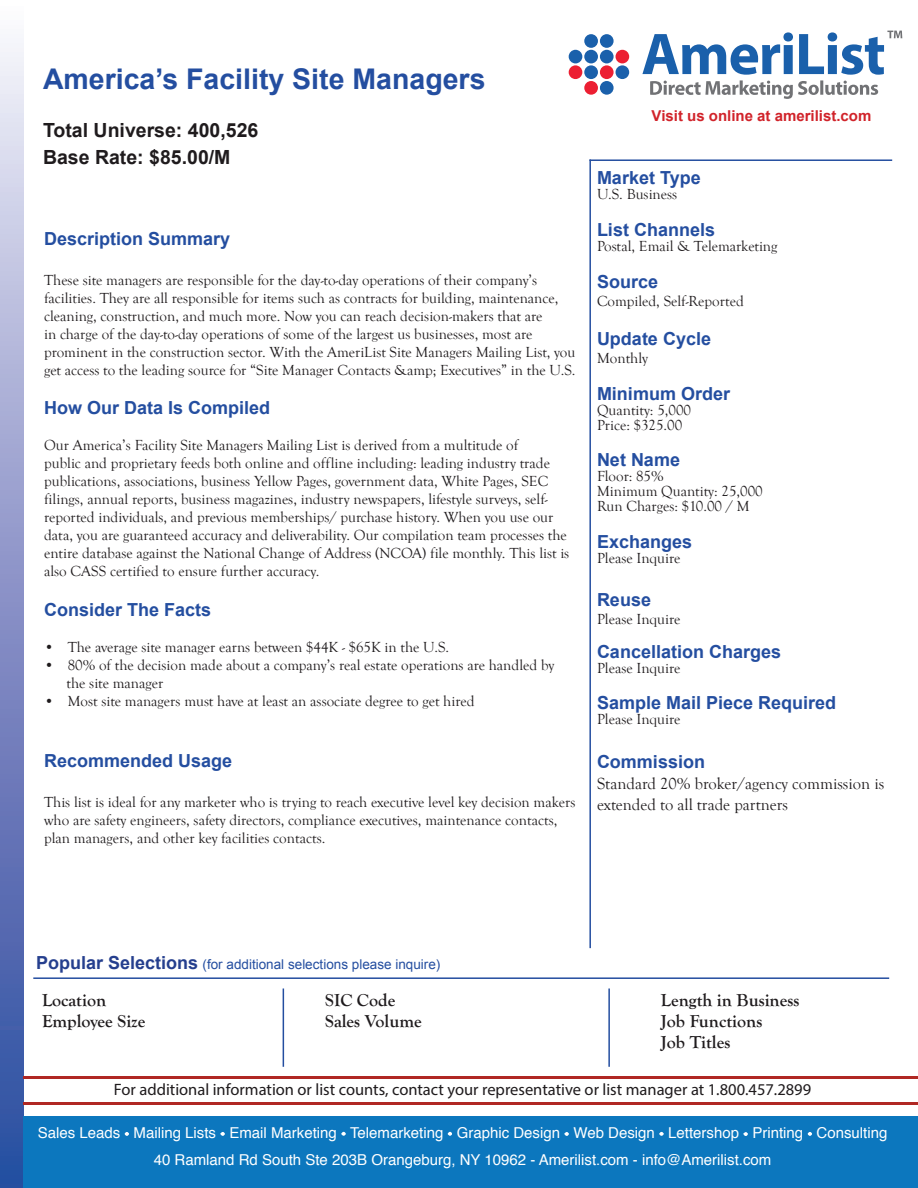
<style>
.page{position:relative;width:918px;height:1188px;background:#fff}
.page>*{position:absolute;margin:0;border:0;box-sizing:border-box;transform-origin:0 0}
.t1{font:700 28.5px "Arial";color:#244ea0}
.t2{font:700 19.5px "Arial";color:#1f1b1d}
.t3{font:700 18px "Arial";color:#244ea0}
.t4{font:700 18px "Goudy Old Style T";color:#1f1b1d}
.t5{font:16.5px "Myriad Pro";color:#1f1b1d}
.t6{font:16.5px/21px "Goudy Old Style T";color:#1f1b1d}
.t7{font:15px/18px "Goudy Old Style T";color:#1f1b1d}
.t8{font:15px "Helvetica";color:#fff}
.t9{font:700 15px "Arial";color:#d1232a}
.t10{font:13.5px "Arial";color:#244ea0}
.s1{font-weight:700;font-size:18px;color:#253f8e}
</style>
<div class="page">
<div style="left:0;top:1px;width:24px;height:1187px;background:linear-gradient(to bottom,#f5eff8,#25439c)"></div>
<div style="left:584px;top:34px;width:14px;height:14px;background:#1a60ab;border-radius:50%"></div>
<div style="left:584px;top:50px;width:14px;height:13px;background:#1a60ab;border-radius:50%"></div>
<div style="left:584px;top:65px;width:14px;height:14px;background:#1a60ab;border-radius:50%"></div>
<div style="left:584px;top:81px;width:14px;height:14px;background:#ec1f32;border-radius:50%"></div>
<div style="left:600px;top:34px;width:14px;height:14px;background:#1a60ab;border-radius:50%"></div>
<div style="left:600px;top:50px;width:14px;height:13px;background:#1a60ab;border-radius:50%"></div>
<div style="left:600px;top:65px;width:14px;height:14px;background:#ec1f32;border-radius:50%"></div>
<div style="left:600px;top:81px;width:14px;height:14px;background:#1a60ab;border-radius:50%"></div>
<div style="left:616px;top:50px;width:13px;height:13px;background:#ec1f32;border-radius:50%"></div>
<svg style="left:642px;top:31px;width:260px;height:68px"></svg>
<div style="left:616px;top:65px;width:13px;height:14px;background:#1a60ab;border-radius:50%"></div>
<div style="left:569px;top:50px;width:13px;height:13px;background:#1a60ab;border-radius:50%"></div>
<div style="left:569px;top:65px;width:13px;height:14px;background:#ec1f32;border-radius:50%"></div>
<hr style="left:24px;top:1102px;width:894px;height:2px;background:#b02823">
<div style="left:24px;top:1117px;width:894px;height:71px;background:#0c77be"></div>
<hr style="left:589px;top:159px;width:303px;height:2px;background:#244ea0">
<hr style="left:589px;top:159px;width:2px;height:789px;background:#244ea0">
<svg style="left:125px;top:1132px;width:4px;height:4px"></svg>
<svg style="left:221px;top:1132px;width:4px;height:4px"></svg>
<svg style="left:342px;top:1132px;width:4px;height:4px"></svg>
<svg style="left:448px;top:1132px;width:4px;height:4px"></svg>
<svg style="left:565px;top:1132px;width:4px;height:4px"></svg>
<svg style="left:660px;top:1132px;width:4px;height:4px"></svg>
<svg style="left:744px;top:1132px;width:4px;height:4px"></svg>
<svg style="left:808px;top:1132px;width:4px;height:4px"></svg>
<hr style="left:24px;top:1076px;width:894px;height:3px;background:#b02823">
<hr style="left:33px;top:977px;width:856px;height:2px;background:#244ea0">
<hr style="left:283px;top:988px;width:1px;height:79px;background:#244ea0">
<hr style="left:608px;top:988px;width:2px;height:79px;background:#244ea0">
<p class="t1" style="left:43px;top:60px;width:444px">America’s Facility Site Managers</p>
<p class="t2" style="left:43px;top:117px;width:217px">Total Universe: 400,526</p>
<p class="t2" style="left:43px;top:144px;width:189px">Base Rate: $85.00/M</p>
<p class="t3" style="left:44px;top:227px;width:188px">Description Summary</p>
<p class="t7" style="left:44px;top:271px;width:533px">These site managers are responsible for the day-to-day operations of their company’s facilities. They are all responsible for items such as contracts for building, maintenance, cleaning, construction, and much more. Now you can reach decision-makers that are<br>in charge of the day-to-day operations of some of the largest us businesses, most are prominent in the construction sector. With the AmeriList Site Managers Mailing List, you get access to the leading source for “Site Manager Contacts &amp;amp; Executives” in the U.S.</p>
<p class="t3" style="left:44px;top:396px;width:228px">How Our Data Is Compiled</p>
<p class="t7" style="left:44px;top:437px;width:527px">Our America’s Facility Site Managers Mailing List is derived from a multitude of<br>public and proprietary feeds both online and offline including: leading industry trade publications, associations, business Yellow Pages, government data, White Pages, SEC filings, annual reports, business magazines, industry newspapers, lifestyle surveys, self&shy;reported individuals, and previous memberships/ purchase history. When you use our data, you are guaranteed accuracy and deliverability. Our compilation team processes the entire database against the National Change of Address (NCOA) file monthly. This list is also CASS certified to ensure further accuracy.</p>
<p class="t3" style="left:44px;top:598px;width:169px">Consider The Facts</p>
<p class="t7" style="left:44px;top:638px;width:407px">• The average site manager earns between $44K - $65K in the U.S.</p>
<p class="t7" style="left:67px;top:656px;width:489px;text-indent:-23px">• 80% of the decision made about a company’s real estate operations are handled by the site manager</p>
<p class="t7" style="left:44px;top:692px;width:432px">• Most site managers must have at least an associate degree to get hired</p>
<p class="t3" style="left:44px;top:749px;width:190px">Recommended Usage</p>
<p class="t7" style="left:44px;top:793px;width:533px">This list is ideal for any marketer who is trying to reach executive level key decision makers who are safety engineers, safety directors, compliance executives, maintenance contacts, plan managers, and other key facilities contacts.</p>
<p class="t9" style="left:652px;top:106px;width:221px">Visit us online at amerilist.com</p>
<p class="t3" style="left:597px;top:166px;width:105px">Market Type</p>
<p class="t7" style="left:597px;top:186px;width:82px">U.S. Business</p>
<p class="t3" style="left:597px;top:218px;width:120px">List Channels</p>
<p class="t7" style="left:597px;top:237px;width:182px">Postal, Email &amp; Telemarketing</p>
<p class="t3" style="left:597px;top:269px;width:63px">Source</p>
<p class="t7" style="left:597px;top:292px;width:148px">Compiled, Self-Reported</p>
<p class="t3" style="left:597px;top:327px;width:116px">Update Cycle</p>
<p class="t7" style="left:597px;top:350px;width:53px">Monthly</p>
<p class="t3" style="left:597px;top:382px;width:135px">Minimum Order</p>
<p class="t7" style="left:597px;top:401px;width:96px">Quantity: 5,000</p>
<p class="t7" style="left:597px;top:416px;width:87px">Price: $325.00</p>
<p class="t3" style="left:597px;top:448px;width:85px">Net Name</p>
<p class="t7" style="left:597px;top:468px;width:68px">Floor: 85%</p>
<p class="t7" style="left:597px;top:483px;width:167px">Minimum Quantity: 25,000</p>
<p class="t7" style="left:597px;top:498px;width:154px">Run Charges: $10.00 / M</p>
<p class="t3" style="left:597px;top:530px;width:97px">Exchanges</p>
<p class="t7" style="left:597px;top:549px;width:85px">Please Inquire</p>
<p class="t3" style="left:597px;top:588px;width:56px">Reuse</p>
<p class="t7" style="left:597px;top:611px;width:85px">Please Inquire</p>
<p class="t3" style="left:597px;top:640px;width:186px">Cancellation Charges</p>
<p class="t7" style="left:597px;top:659px;width:85px">Please Inquire</p>
<p class="t3" style="left:597px;top:691px;width:241px">Sample Mail Piece Required</p>
<p class="t7" style="left:597px;top:711px;width:85px">Please Inquire</p>
<p class="t3" style="left:597px;top:749px;width:110px">Commission</p>
<p class="t6" style="left:597px;top:773px;width:289px">Standard 20% broker/agency commission is extended to all trade partners</p>
<p class="t10" style="left:36px;top:956px;width:406px"><span class="s1">Popular Selections</span> (for additional selections please inquire)</p>
<p class="t4" style="left:42px;top:990px;width:66px">Location</p>
<p class="t4" style="left:42px;top:1011px;width:105px">Employee Size</p>
<p class="t4" style="left:325px;top:990px;width:72px">SIC Code</p>
<p class="t4" style="left:325px;top:1011px;width:98px">Sales Volume</p>
<p class="t4" style="left:661px;top:990px;width:140px">Length in Business</p>
<p class="t4" style="left:661px;top:1011px;width:103px">Job Functions</p>
<p class="t4" style="left:661px;top:1032px;width:71px">Job Titles</p>
<p class="t5" style="left:114px;top:1080px;width:699px">For additional information or list counts, contact your representative or list manager at 1.800.457.2899</p>
<p class="t8" style="left:38px;top:1121px;width:851px">Sales Leads - Mailing Lists - Email Marketing - Telemarketing - Graphic Design - Web Design - Lettershop - Printing - Consulting</p>
<p class="t8" style="left:154px;top:1148px;width:619px">40 Ramland Rd South Ste 203B Orangeburg, NY 10962 - Amerilist.com - info@Amerilist.com</p>
</div>
